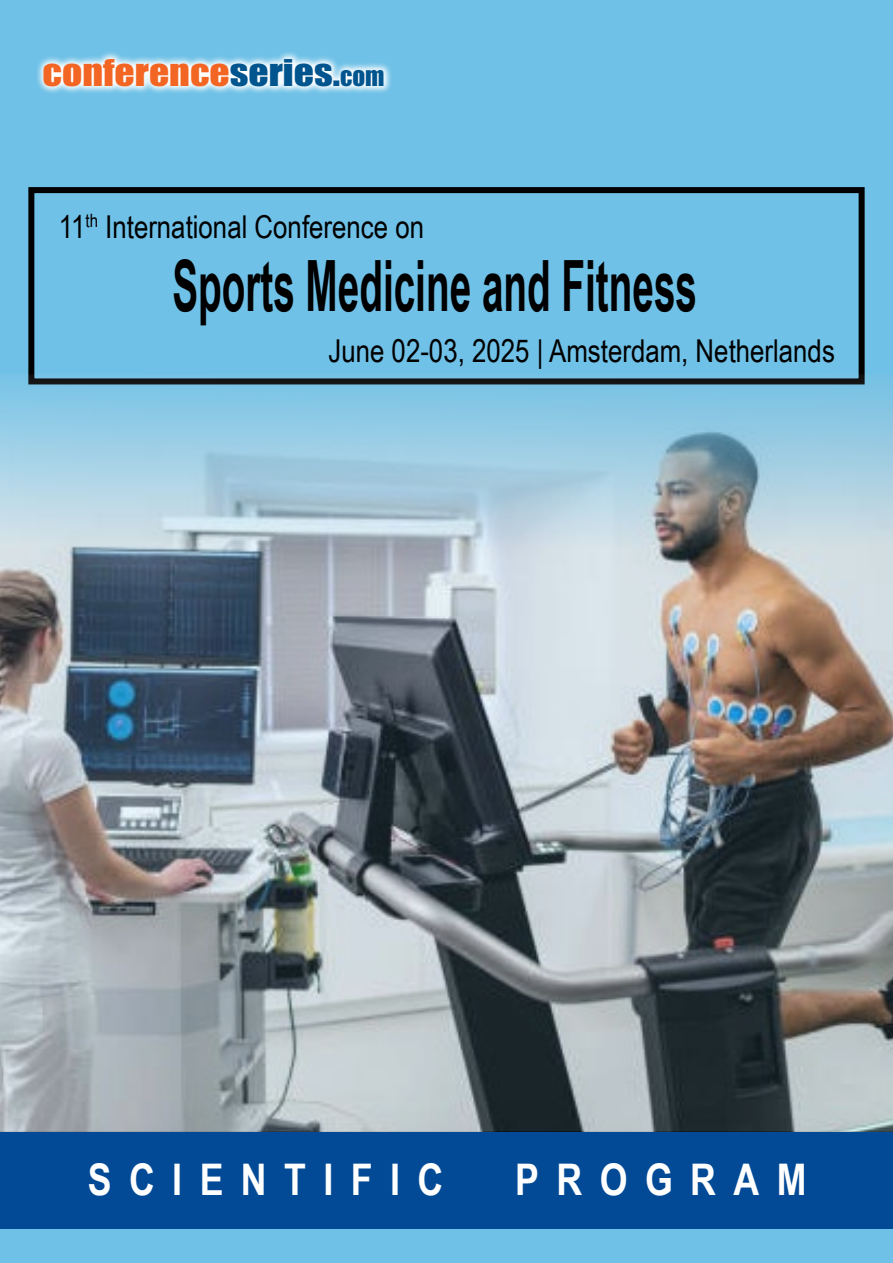
<style>
.page{position:relative;width:893px;height:1263px;background:#6fc1e7}
.page>*{position:absolute;margin:0;border:0;box-sizing:border-box;transform-origin:0 0}
.t1{font:700 70.8px "Arial Narrow";color:#000;scale:.67 1}
.t2{font:700 43.5px "Arial Narrow";letter-spacing:.4em;color:#fff}
.t3{font:34.05px "Impact";color:#f26522;scale:1.16 1}
.t4{font:31.5px "Arial Narrow";color:#000}
.s1{color:#00558f}
.s2{font-size:24.45px;color:#00558f}
</style>
<div class="page">
<div style="left:0;top:1132px;width:893px;height:97px;background:#024a96"></div>
<svg style="left:37px;top:52px;width:354px;height:41px"></svg>
<div style="left:28px;top:187px;width:837px;height:197px;border:6px solid #000"></div>
<img style="left:0;top:374px;width:893px;height:758px">
<p class="t3" style="left:43px;top:46px;width:296px">CONFERENCE<span class="s1">SERIES.</span><span class="s2">COM</span></p>
<p class="t4" style="left:59px;top:204px;width:367px">11<sup>th</sup> International Conference on</p>
<h1 class="t1" style="left:172px;top:233px;width:785px">Sports Medicine and Fitness</h1>
<p class="t4" style="left:328px;top:328px;width:508px">June 02-03, 2025 | Amsterdam, Netherlands</p>
<h2 class="t2" style="left:88px;top:1147px;width:357px">SCIENTIFIC</h2>
<h2 class="t2" style="left:515px;top:1147px;width:293px">PROGRAM</h2>
</div>
